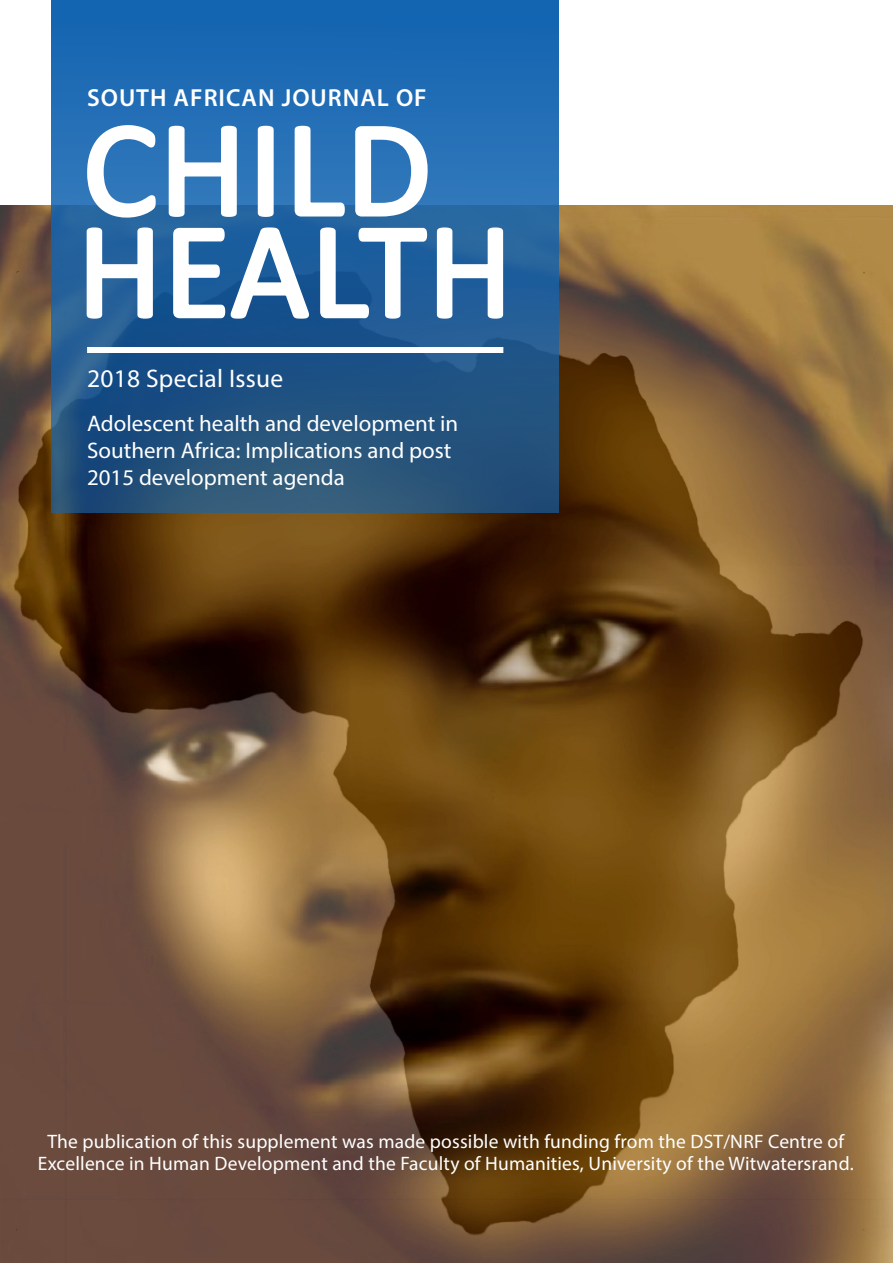
<style>
.page{position:relative;width:893px;height:1263px;background:#fff}
.page>*{position:absolute;margin:0;border:0;box-sizing:border-box;transform-origin:0 0}
.t1{font:136.65px "Calibri";letter-spacing:.01em;color:#fff}
.t2{font:25.5px "Myriad Pro";letter-spacing:.01em;color:#fff}
.t3{font:600 24.75px "Myriad Pro";letter-spacing:.04em;color:#fff}
.t4{font:22.5px/27px "Myriad Pro";color:#fff}
.t5{font:19.5px/22.5px "Myriad Pro";letter-spacing:.01em;color:#fff;text-align:center}
</style>
<div class="page">
<img style="left:0;top:206px;width:893px;height:1057px">
<svg style="left:51px;top:0;width:507px;height:512px;background:#205d96"></svg>
<svg style="left:83px;top:123px;width:76px;height:198px"></svg>
<svg style="left:165px;top:123px;width:342px;height:199px;background:#4d83b7"></svg>
<div style="left:87px;top:347px;width:416px;height:6px;background:#fff"></div>
<p class="t3" style="left:87px;top:82px;width:341px">SOUTH AFRICAN JOURNAL OF</p>
<p class="t1" style="left:82px;top:83px;width:351px">CHILD</p>
<p class="t1" style="left:77px;top:184px;width:437px">HEALTH</p>
<p class="t2" style="left:87px;top:362px;width:198px">2018 Special Issue</p>
<p class="t4" style="left:87px;top:409px;width:373px">Adolescent health and development in<br>Southern Africa: Implications and post<br>2015 development agenda</p>
<p class="t5" style="left:38px;top:1130px;width:817px">The publication of this supplement was made possible with funding from the DST/NRF Centre of<br>Excellence in Human Development and the Faculty of Humanities, University of the Witwatersrand.</p>
</div>
